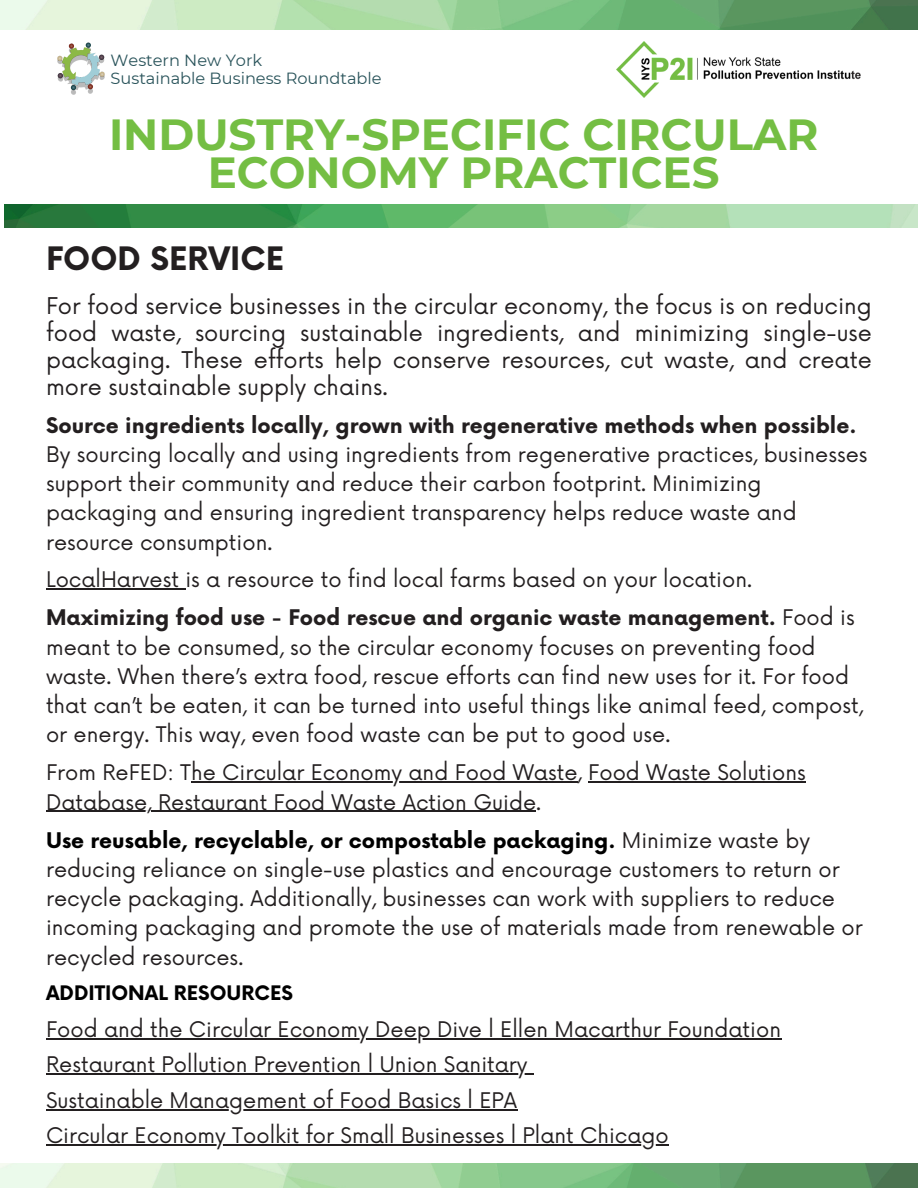
<style>
.page{position:relative;width:918px;height:1188px;background:#fff}
.page>*{position:absolute;margin:0;border:0;box-sizing:border-box;transform-origin:0 0}
.t1{font:700 43.5px/37.2px "Montserrat";color:#74be43;text-align:center}
.t2{font:700 31.5px "Now";color:#231f20}
.t3{font:22.5px/27px "Now";color:#231f20;text-align:justify}
.t4{font:21px/29.2px "Now";color:#231f20}
.t5{font:700 19.5px "Now";color:#000}
.t6{font:16.2px "Montserrat";color:#2a545b}
.s1{font-weight:700}
.s2{font-weight:700;color:#000}
</style>
<div class="page">
<img style="left:0;top:0;width:918px;height:29px">
<img style="left:57px;top:42px;width:48px;height:53px">
<img style="left:616px;top:42px;width:245px;height:55px">
<img style="left:5px;top:204px;width:913px;height:24px">
<hr style="left:46px;top:589px;width:139px;height:1px;background:#231f20">
<hr style="left:191px;top:781px;width:387px;height:2px;background:#231f20">
<hr style="left:588px;top:781px;width:218px;height:2px;background:#231f20">
<hr style="left:46px;top:811px;width:106px;height:1px;background:#231f20">
<hr style="left:152px;top:811px;width:384px;height:1px;background:#231f20">
<hr style="left:46px;top:1038px;width:735px;height:1px;background:#231f20">
<hr style="left:46px;top:1073px;width:482px;height:1px;background:#231f20">
<hr style="left:46px;top:1109px;width:471px;height:2px;background:#231f20">
<hr style="left:46px;top:1145px;width:623px;height:1px;background:#231f20">
<img style="left:0;top:1164px;width:918px;height:24px">
<p class="t6" style="left:111px;top:50px;width:153px">Western New York</p>
<p class="t6" style="left:111px;top:68px;width:273px">Sustainable Business Roundtable</p>
<p class="t1" style="left:109px;top:116px;width:711px">INDUSTRY-SPECIFIC CIRCULAR<br>ECONOMY PRACTICES</p>
<p class="t2" style="left:46px;top:241px;width:240px">FOOD SERVICE</p>
<h2 class="t3" style="left:46px;top:293px;width:827px">For food service businesses in the circular economy, the focus is on reducing food waste, sourcing sustainable ingredients, and minimizing single-use packaging. These efforts help conserve resources, cut waste, and create more sustainable supply chains.</h2>
<h3 class="t4" style="left:46px;top:411px;width:823px"><span class="s1">Source ingredients locally, grown with regenerative methods when possible.<br></span>By sourcing locally and using ingredients from regenerative practices, businesses support their community and reduce their carbon footprint. Minimizing packaging and ensuring ingredient transparency helps reduce waste and resource consumption.</h3>
<h3 class="t4" style="left:46px;top:566px;width:708px">LocalHarvest is a resource to find local farms based on your location.</h3>
<h3 class="t4" style="left:46px;top:604px;width:819px"><span class="s1">Maximizing food use - Food rescue and organic waste management.</span> Food is meant to be consumed, so the circular economy focuses on preventing food waste. When there’s extra food, rescue efforts can find new uses for it. For food that can’t be eaten, it can be turned into useful things like animal feed, compost, or energy. This way, even food waste can be put to good use.</h3>
<h3 class="t4" style="left:46px;top:759px;width:761px">From ReFED: The Circular Economy and Food Waste, Food Waste Solutions</h3>
<h3 class="t4" style="left:46px;top:788px;width:497px">Database, Restaurant Food Waste Action Guide.</h3>
<h4 class="t4" style="left:46px;top:826px;width:818px"><span class="s2">Use reusable, recyclable, or compostable packaging.</span> Minimize waste by reducing reliance on single-use plastics and encourage customers to return or recycle packaging. Additionally, businesses can work with suppliers to reduce incoming packaging and promote the use of materials made from renewable or recycled resources.</h4>
<p class="t5" style="left:46px;top:983px;width:249px">ADDITIONAL RESOURCES</p>
<h3 class="t4" style="left:46px;top:1016px;width:737px">Food and the Circular Economy Deep Dive l Ellen Macarthur Foundation</h3>
<h3 class="t4" style="left:46px;top:1051px;width:483px">Restaurant Pollution Prevention l Union Sanitary</h3>
<h3 class="t4" style="left:46px;top:1087px;width:473px">Sustainable Management of Food Basics l EPA</h3>
<h3 class="t4" style="left:46px;top:1122px;width:624px">Circular Economy Toolkit for Small Businesses l Plant Chicago</h3>
</div>
